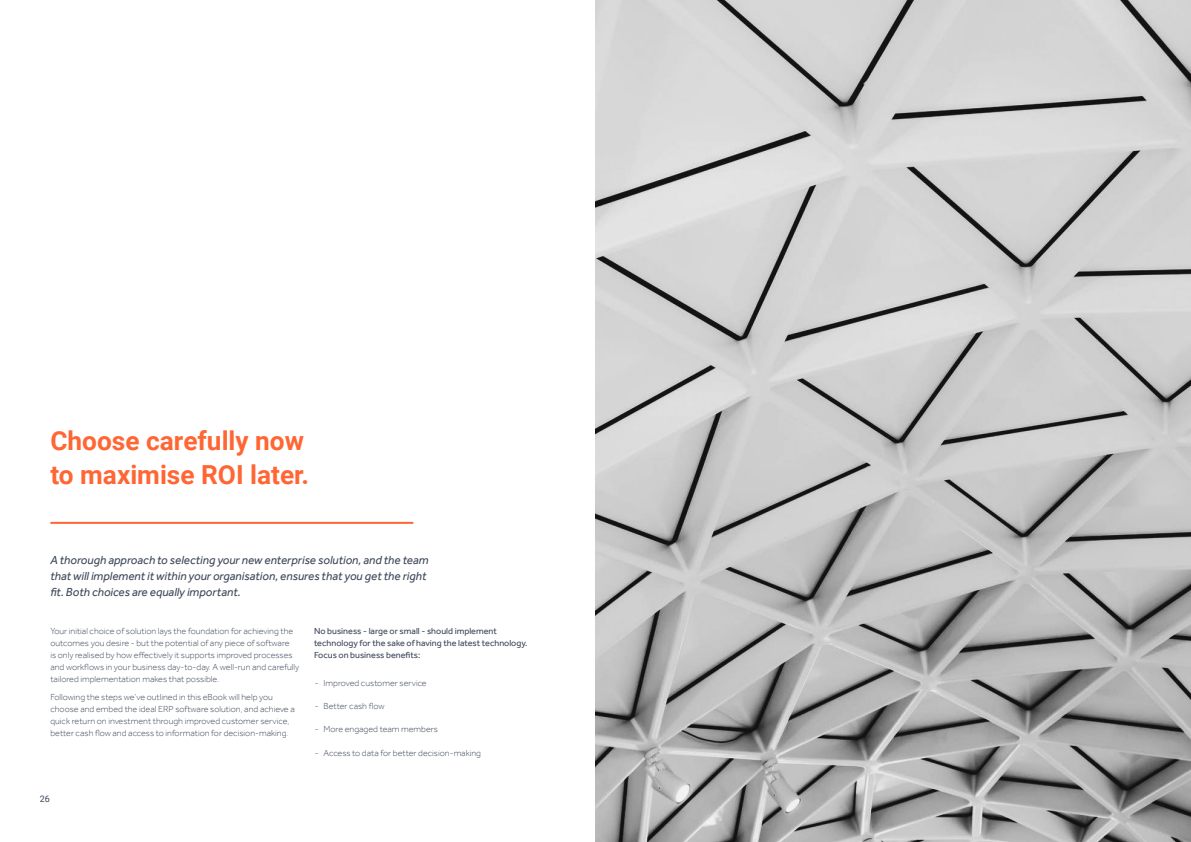
<style>
.page{position:relative;width:1191px;height:842px;background:#fff}
.page>*{position:absolute;margin:0;border:0;box-sizing:border-box;transform-origin:0 0}
.t1{font:700 26.2px/33.5px "Roboto";color:#f63}
.Body{font:italic 12px/16px "Effra";color:#3d4759}
.Body-2{font:300 9px/12px "Effra";color:#3d4759}
.Body-3{font:9px/12px "Effra";color:#3d4759}
.Bullets{font:300 9px "Effra";color:#3d4759}
.t2{font:9px "Roboto";color:#3d4759}
</style>
<div class="page">
<img style="left:595px;top:0;width:596px;height:842px">
<hr style="left:50px;top:522px;width:363px;height:2px;background:#f63">
<p class="t1" style="left:50px;top:423px;width:260px">Choose carefully now to maximise ROI later.</p>
<p class="Body" style="left:50px;top:552px;width:380px">A thorough approach to selecting your new enterprise solution, and the team that will implement it within your organisation, ensures that you get the right fit. Both choices are equally important.</p>
<p class="Body-2" style="left:50px;top:625px;width:250px">Your initial choice of solution lays the foundation for achieving the outcomes you desire - but the potential of any piece of software<br>is only realised by how effectively it supports improved processes and workflows in your business day-to-day. A well-run and carefully tailored implementation makes that possible.</p>
<p class="Body-2" style="left:50px;top:690px;width:246px">Following the steps we’ve outlined in this eBook will help you choose and embed the ideal ERP software solution, and achieve a quick return on investment through improved customer service, better cash flow and access to information for decision-making.</p>
<p class="Body-3" style="left:314px;top:625px;width:215px">No business - large or small - should implement technology for the sake of having the latest technology.<br>Focus on business benefits:</p>
<p class="Bullets" style="left:315px;top:677px;width:113px">- Improved customer service</p>
<p class="Bullets" style="left:315px;top:701px;width:71px">- Better cash flow</p>
<p class="Bullets" style="left:315px;top:724px;width:125px">- More engaged team members</p>
<p class="Bullets" style="left:315px;top:747px;width:168px">- Access to data for better decision-making</p>
<p class="t2" style="left:40px;top:793px;width:12px">26</p>
</div>
